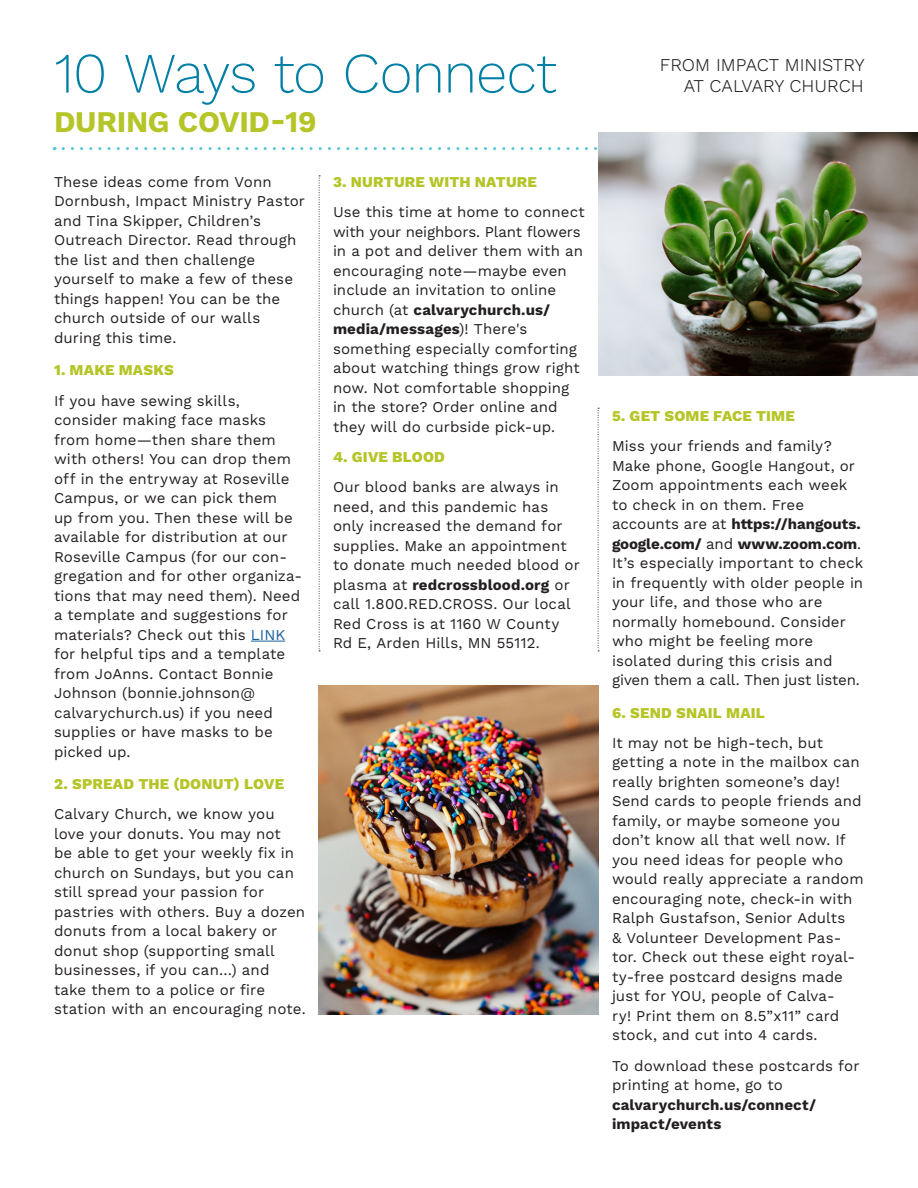
<style>
.page{position:relative;width:918px;height:1188px;background:#fff}
.page>*{position:absolute;margin:0;border:0;box-sizing:border-box;transform-origin:0 0}
.t1{font:200 57px "Work Sans";letter-spacing:-.025em;color:#007fa5}
.t2{font:700 30px "Work Sans";letter-spacing:-.01em;color:#b5c527}
.t3{font:300 18px "Work Sans";color:#231f20}
.t4{font:15px/19.5px "Work Sans";letter-spacing:.005em;color:#231f20}
.t5{font:800 15px "Work Sans";letter-spacing:.015em;color:#b5c527}
.s1{color:#175d9e}
.s2{font-weight:700}
</style>
<div class="page">
<svg style="left:63px;top:147px;width:534px;height:3px"></svg>
<svg style="left:598px;top:408px;width:1px;height:243px"></svg>
<hr style="left:251px;top:641px;width:34px;height:1px;background:#175d9e">
<svg style="left:319px;top:176px;width:1px;height:475px"></svg>
<img style="left:319px;top:685px;width:279px;height:329px">
<img style="left:598px;top:132px;width:320px;height:243px">
<p class="t1" style="left:54px;top:40px;width:504px">10 Ways to Connect</p>
<p class="t2" style="left:54px;top:104px;width:264px">DURING COVID-19</p>
<p class="t4" style="left:54px;top:173px;width:253px">These ideas come from Vonn<br>Dornbush, Impact Ministry Pastor and Tina Skipper, Children’s<br>Outreach Director. Read through the list and then challenge yourself to make a few of these things happen! You can be the church outside of our walls during this time.</p>
<p class="t5" style="left:54px;top:362px;width:121px">1. MAKE MASKS</p>
<p class="t4" style="left:54px;top:391px;width:250px">If you have sewing skills, consider making face masks from home—then share them with others! You can drop them off in the entryway at Roseville<br>Campus, or we can pick them<br>up from you. Then these will be available for distribution at our<br>Roseville Campus (for our con&shy;gregation and for other organiza&shy;tions that may need them). Need a template and suggestions for materials? Check out this <span class="s1">LINK </span>for helpful tips and a template from JoAnns. Contact Bonnie<br>Johnson (bonnie.johnson@ calvarychurch.us) if you need supplies or have masks to be picked up.</p>
<p class="t5" style="left:54px;top:775px;width:232px">2. SPREAD THE (DONUT) LOVE</p>
<p class="t4" style="left:54px;top:805px;width:253px">Calvary Church, we know you love your donuts. You may not<br>be able to get your weekly fix in church on Sundays, but you can still spread your passion for pastries with others. Buy a dozen donuts from a local bakery or donut shop (supporting small businesses, if you can…) and<br>take them to a police or fire station with an encouraging note.</p>
<p class="t5" style="left:333px;top:173px;width:206px">3. NURTURE WITH NATURE</p>
<p class="t4" style="left:333px;top:203px;width:253px">Use this time at home to connect with your neighbors. Plant flowers in a pot and deliver them with an encouraging note—maybe even include an invitation to online church (at <span class="s2">calvarychurch.us/ media/messages</span>)! There's something especially comforting about watching things grow right now. Not comfortable shopping in the store? Order online and they will do curbside pick-up.</p>
<p class="t5" style="left:333px;top:448px;width:114px">4. GIVE BLOOD</p>
<p class="t4" style="left:333px;top:478px;width:248px">Our blood banks are always in need, and this pandemic has only increased the demand for supplies. Make an appointment to donate much needed blood or plasma at <span class="s2">redcrossblood.org</span> or call 1.800.RED.CROSS. Our local<br>Red Cross is at 1160 W County<br>Rd E, Arden Hills, MN 55112.</p>
<p class="t3" style="left:660px;top:54px;width:206px">FROM IMPACT MINISTRY</p>
<p class="t3" style="left:684px;top:76px;width:181px">AT CALVARY CHURCH</p>
<p class="t5" style="left:612px;top:407px;width:184px">5. GET SOME FACE TIME</p>
<p class="t4" style="left:612px;top:437px;width:253px">Miss your friends and family?<br>Make phone, Google Hangout, or<br>Zoom appointments each week to check in on them. Free accounts are at <span class="s2">https://hangouts. google.com/</span> and <span class="s2">www.zoom.com</span>.<br>It’s especially important to check in frequently with older people in your life, and those who are normally homebound. Consider who might be feeling more isolated during this crisis and given them a call. Then just listen.</p>
<p class="t5" style="left:612px;top:704px;width:155px">6. SEND SNAIL MAIL</p>
<p class="t4" style="left:612px;top:734px;width:253px">It may not be high-tech, but getting a note in the mailbox can really brighten someone’s day!<br>Send cards to people friends and family, or maybe someone you don’t know all that well now. If you need ideas for people who would really appreciate a random encouraging note, check-in with<br>Ralph Gustafson, Senior Adults<br>&amp; Volunteer Development Pas&shy;tor. Check out these eight royal&shy;ty-free postcard designs made just for YOU, people of Calva-<br>ry! Print them on 8.5”x11” card stock, and cut into 4 cards.</p>
<p class="t4" style="left:612px;top:1057px;width:249px">To download these postcards for printing at home, go to <span class="s2">calvarychurch.us/connect/ impact/events</span></p>
</div>
